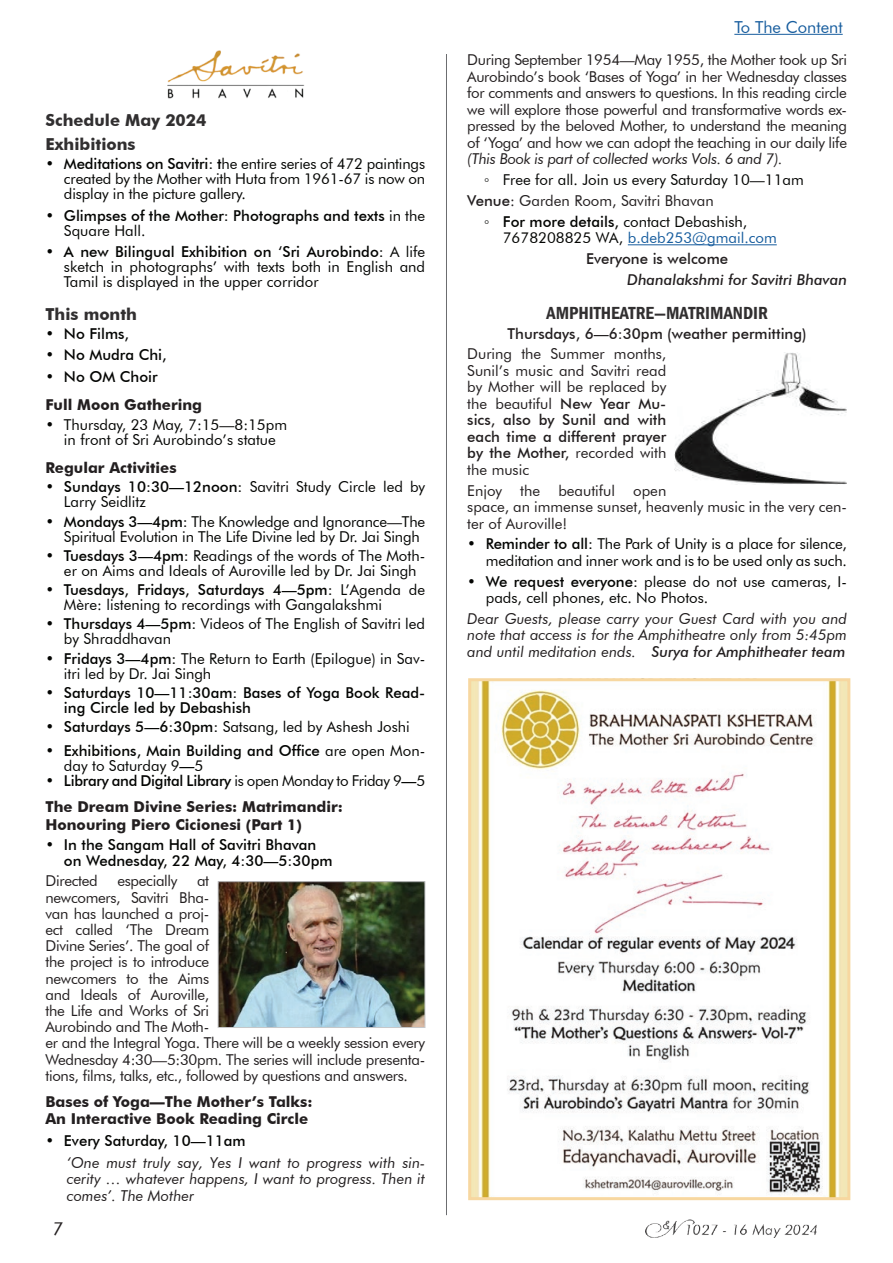
<style>
.page{position:relative;width:893px;height:1263px;background:#fff}
.page>*{position:absolute;margin:0;border:0;box-sizing:border-box;transform-origin:0 0}
.t1{font:600 condensed 18px "Franklin Gothic";color:#312f30}
.t2{font:italic 18px "Futura BT";color:#231f20}
.t3{font:700 16.5px/24px "Futura BT";color:#312f30}
.t4{font:16.5px "Futura BT";color:#175d9e}
.t5{font:15px/15px "Futura BT";color:#040503}
.t6{font:15px/16.2px "Futura BT";letter-spacing:-.02em;color:#231f20;text-align:justify}
.t7{font:italic 15px/16.5px "Futura BT";color:#231f20}
.t8{font:500 15px/15px "Futura BT";color:#040503}
.t9{font:700 15px/28.7px "Futura BT";color:#231f20}
.t10{font:15px/16.5px "Futura BT";color:#231f20}
.t11{font:15px/20.7px "Futura BT";color:#175d9e}
.t12{font:italic 15px "Futura BT";letter-spacing:-.02em;color:#231f20}
.t13{font:500 15px "Futura BT";color:#231f20}
.t14{font:italic 500 15px "Futura BT";color:#231f20}
.s1{font-weight:500}
.s2{font-weight:400}
.s3{font-weight:400;color:#040503}
.s4{font-weight:500;color:#040503}
.s5{font-style:normal;color:#040503}
.s6{font-weight:500;font-style:normal;color:#040503}
.s7{font-family:"Century Gothic"}
.s8{color:#040503}
.s9{font-weight:500;color:#231f20}
</style>
<div class="page">
<img style="left:645px;top:1219px;width:172px;height:19px">
<hr style="left:446px;top:54px;width:1px;height:1161px;background:#6c6d70">
<hr style="left:734px;top:34px;width:109px;height:1px;background:#175d9e">
<img style="left:167px;top:50px;width:138px;height:49px">
<img style="left:220px;top:883px;width:203px;height:143px">
<div style="left:218px;top:881px;width:207px;height:147px;border:1px solid #c7c8ca"></div>
<hr style="left:628px;top:244px;width:149px;height:1px;background:#175d9e">
<img style="left:675px;top:353px;width:172px;height:131px">
<img style="left:472px;top:682px;width:374px;height:514px">
<div style="left:468px;top:678px;width:382px;height:522px;border:3px solid #f7d7a0"></div>
<p class="t3" style="left:45px;top:108px;width:163px">Schedule May 2024<br>Exhibitions</p>
<p class="t5" style="left:64px;top:156px;width:363px;text-align:justify;text-indent:-18px">• <span class="s1">Meditations on Savitri: t</span>he entire series of 472 paintings created by the Mother with Huta from 1961-67 is now on display in the picture gallery.</p>
<p class="t8" style="left:64px;top:208px;width:363px;text-indent:-18px"><span class="s2">•</span> Glimpses of the Mother: Photographs and texts <span class="s2">in the<br>Square Hall.</span></p>
<p class="t5" style="left:64px;top:244px;width:363px;text-align:justify;text-indent:-18px">• <span class="s1">A new Bilingual Exhibition on ‘Sri Aurobindo:</span> A life sketch in photographs’ with texts both in English and Tamil is displayed in the upper corridor</p>
<p class="t3" style="left:45px;top:302px;width:93px">This month</p>
<p class="t8" style="left:45px;top:326px;width:85px"><span class="s2">•</span> No Films,</p>
<p class="t8" style="left:45px;top:347px;width:123px"><span class="s2">•</span> No Mudra Chi,</p>
<p class="t9" style="left:45px;top:362px;width:158px"><span class="s3">•</span> <span class="s4">No OM Choir<br></span>Full Moon Gathering</p>
<p class="t5" style="left:45px;top:417px;width:243px;text-align:center">• Thursday, 23 May, 7:15—8:15pm in front of Sri Aurobindo’s statue</p>
<p class="t9" style="left:45px;top:453px;width:133px">Regular Activities</p>
<p class="t5" style="left:64px;top:479px;width:363px;text-indent:-18px">• <span class="s1">Sundays 10:30—12noon:</span> Savitri Study Circle led by<br>Larry Seidlitz</p>
<p class="t5" style="left:64px;top:514px;width:363px;text-indent:-18px">• <span class="s1">Mondays 3—4pm:</span> The Knowledge and Ignorance—The<br>Spiritual Evolution in The Life Divine led by Dr. Jai Singh</p>
<p class="t5" style="left:64px;top:548px;width:363px;text-indent:-18px">• <span class="s1">Tuesdays 3—4pm:</span> Readings of the words of The Moth&shy;er on Aims and Ideals of Auroville led by Dr. Jai Singh</p>
<p class="t5" style="left:64px;top:582px;width:363px;text-indent:-18px">• <span class="s1">Tuesdays, Fridays, Saturdays 4—5pm:</span> L’Agenda de<br>Mère: listening to recordings with Gangalakshmi</p>
<p class="t5" style="left:64px;top:616px;width:363px;text-indent:-18px">• <span class="s1">Thursdays 4—5pm:</span> Videos of The English of Savitri led by Shraddhavan</p>
<p class="t5" style="left:64px;top:651px;width:363px;text-indent:-18px">• <span class="s1">Fridays 3—4pm:</span> The Return to Earth (Epilogue) in Sav&shy;itri led by Dr. Jai Singh</p>
<p class="t8" style="left:64px;top:685px;width:363px;text-indent:-18px"><span class="s2">•</span> Saturdays 10—11:30am: Bases of Yoga Book Read&shy;ing Circle led by Debashish</p>
<p class="t5" style="left:45px;top:719px;width:366px">• <span class="s1">Saturdays 5—6:30pm:</span> Satsang, led by Ashesh Joshi</p>
<p class="t8" style="left:64px;top:743px;width:363px;text-indent:-18px"><span class="s2">•</span> Exhibitions, Main Building and Office <span class="s2">are open Mon&shy;day to Saturday 9</span>—<span class="s2">5</span></p>
<p class="t9" style="left:45px;top:767px;width:381px;line-height:26.5px"><span class="s3">•</span> <span class="s4">Library and Digital Library</span> <span class="s3">is open Monday to Friday 9</span><span class="s4">—</span><span class="s3">5<br></span>The Dream Divine Series: Matrimandir:</p>
<p class="t9" style="left:45px;top:810px;width:258px">Honouring Piero Cicionesi (Part 1)</p>
<p class="t8" style="left:64px;top:837px;width:270px;line-height:15.8px;text-indent:-18px"><span class="s2">•</span> In the Sangam Hall of Savitri Bhavan on Wednesday, 22 May, 4:30—5:30pm</p>
<p class="t6" style="left:45px;top:873px;width:54px">Directed</p>
<p class="t6" style="left:117px;top:873px;width:62px">especially</p>
<p class="t6" style="left:45px;top:873px;width:381px;text-align:left;text-indent:152px">at<br>newcomers, Savitri Bha-<br>van has launched a proj-<br>ect called ‘The Dream<br>Divine Series’. The goal of<br>the project is to introduce<br>newcomers to the Aims<br>and Ideals of Auroville,<br>the Life and Works of Sri<br>Aurobindo and The Moth-<br>er and the Integral Yoga. There will be a weekly session every<br>Wednesday 4:30—5:30pm. The series will include presenta&shy;tions, films, talks, etc., followed by questions and answers.</p>
<p class="t9" style="left:45px;top:1094px;width:269px;line-height:16.5px">Bases of Yoga—The Mother’s Talks:<br>An Interactive Book Reading Circle</p>
<p class="t7" style="left:67px;top:1129px;width:360px;line-height:21.9px;text-indent:-21px"><span class="s5">•</span> <span class="s6">Every Saturday, 10—11am<br></span>‘One must truly say, Yes I want to progress with sin-</p>
<p class="t7" style="left:67px;top:1170px;width:360px">cerity … whatever happens, I want to progress. Then it comes’. The Mother</p>
<p class="t2" style="left:53px;top:1217px;width:12px">7</p>
<p class="t4" style="left:734px;top:17px;width:110px">To The Content</p>
<p class="t6" style="left:467px;top:52px;width:381px">During September 1954—May 1955, the Mother took up Sri Aurobindo’s book ‘Bases of Yoga’ in her Wednesday classes for comments and answers to questions. In this reading circle we will explore those powerful and transformative words ex&shy;pressed by the beloved Mother, to understand the meaning of ‘Yoga’ and how we can adopt the teaching in our daily life</p>
<p class="t12" style="left:467px;top:150px;width:317px">(This Book is part of collected works Vols. 6 and 7).</p>
<p class="t5" style="left:484px;top:172px;width:321px"><span class="s7">◦</span> Free for all. Join us every Saturday 10—11am</p>
<p class="t10" style="left:467px;top:192px;width:248px"><span class="s1">Venue</span>: Garden Room, Savitri Bhavan</p>
<p class="t5" style="left:484px;top:214px;width:264px"><span class="s7">◦</span> <span class="s1">For more details,</span> contact Debashish,</p>
<p class="t11" style="left:586px;top:227px;width:192px;text-indent:-83px"><span class="s8">7678208825 WA,</span> b.deb253@gmail.com<br><span class="s9">Everyone is welcome</span></p>
<p class="t14" style="left:627px;top:271px;width:221px">Dhanalakshmi for Savitri Bhavan</p>
<p class="t1" style="left:546px;top:301px;width:223px">AMPHITHEATRE—MATRIMANDIR</p>
<p class="t13" style="left:508px;top:324px;width:301px">Thursdays, 6—6:30pm (weather permitting)</p>
<p class="t6" style="left:467px;top:346px;width:201px">During the Summer months, Sunil’s music and Savitri read by Mother will be replaced by the beautiful <span class="s1">New Year Mu&shy;sics, also by Sunil and with each time a different prayer by the Mother,</span> recorded with the music</p>
<p class="t10" style="left:467px;top:482px;width:381px">Enjoy the beautiful open<br>space, an immense sunset, heavenly music in the very cen&shy;ter of Auroville!</p>
<p class="t5" style="left:467px;top:536px;width:381px;line-height:16.5px;text-align:right">• <span class="s1">Reminder to all:</span> The Park of Unity is a place for silence, meditation and inner work and is to be used only as such.</p>
<p class="t5" style="left:486px;top:573px;width:363px;line-height:16.5px;text-indent:-18px">• <span class="s1">We request everyone:</span> please do not use cameras, I&shy;pads, cell phones, etc. No Photos.</p>
<p class="t7" style="left:467px;top:610px;width:381px;text-align:justify">Dear Guests, please carry your Guest Card with you and note that access is for the Amphitheatre only from 5:45pm and until meditation ends. <span class="s1">Surya for Amphitheater team</span></p>
</div>
